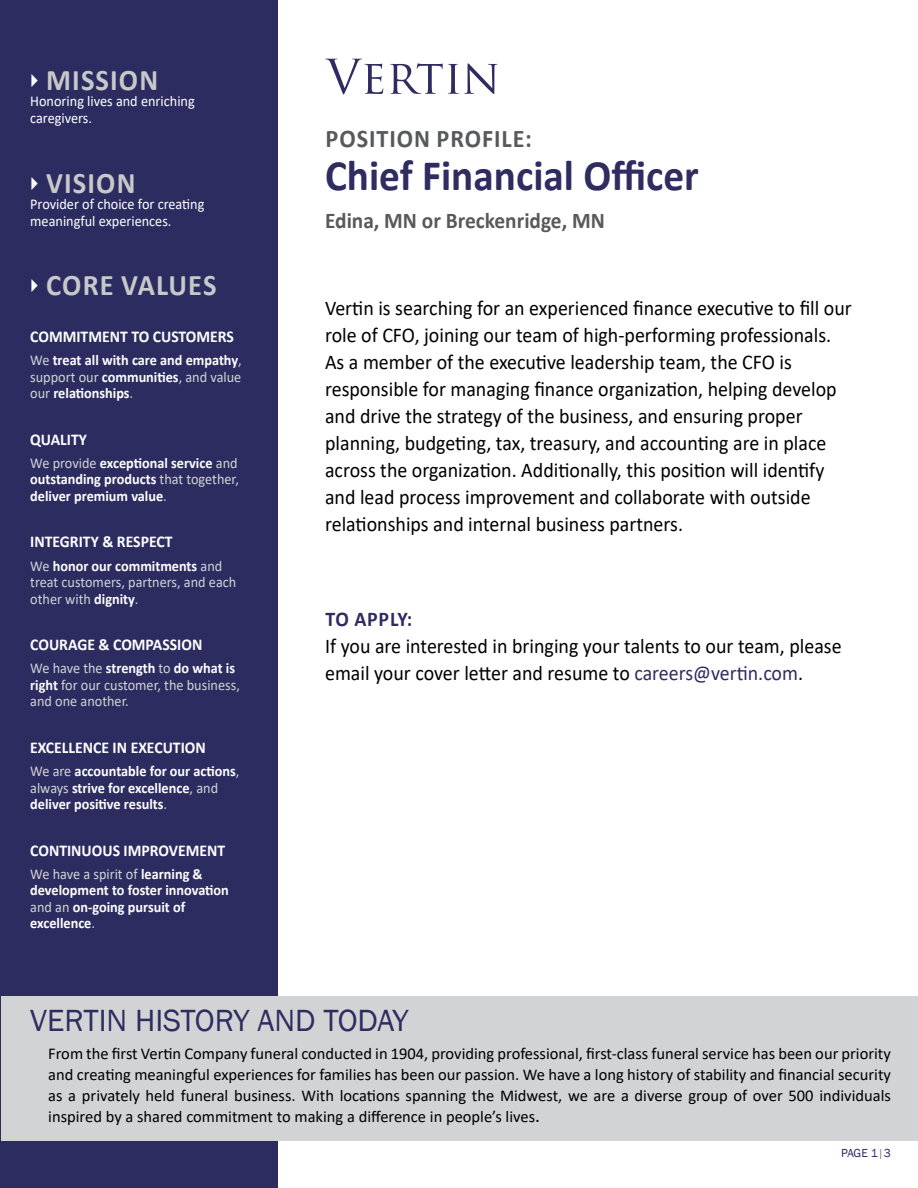
<style>
.page{position:relative;width:918px;height:1188px;background:#fff}
.page>*{position:absolute;margin:0;border:0;box-sizing:border-box;transform-origin:0 0}
.t1{font:700 43.5px "Calibri";color:#2e2c61;scale:.95 1}
.t2{font:31.5px "Franklin Gothic";color:#2e2c61}
.t3{font:700 30px "Calibri";letter-spacing:.04em;color:#c7c8ca;scale:.95 1}
.t4{font:700 25.5px "Calibri";letter-spacing:.04em;color:#58595b;scale:.95 1}
.t5{font:700 22.5px "Calibri";color:#58595b;scale:.95 1}
.t6{font:21px/27px "Calibri";color:#000;scale:.95 1}
.t7{font:700 21px "Calibri";letter-spacing:.04em;color:#2e2c61;scale:.95 1}
.t8{font:16.5px/21px "Calibri";color:#000;text-align:justify}
.t9{font:700 16.5px "Calibri";color:#fff;scale:.95 1}
.t10{font:700 15px/16.5px "Calibri";color:#fff;text-align:justify;scale:.95 1}
.t11{font:15px/16.5px "Calibri";color:#d1d3d4;scale:.95 1}
.t12{font:15px/16.5px "Calibri";color:#fff;scale:.95 1}
.t13{font:12px "Franklin Gothic";color:#2e2c61}
.s1{font-weight:400;color:#d1d3d4}
.s2{font-weight:700;color:#fff}
.s3{color:#2e2c61}
.s4{font-size:19.5px}
.s5{color:#808285}
</style>
<div class="page">
<div style="left:0;top:0;width:278px;height:1188px;background:#2d2c61"></div>
<div style="left:2px;top:996px;width:916px;height:144px;background:#d1d3d4"></div>
<svg style="left:325px;top:59px;width:58px;height:35px"></svg>
<svg style="left:390px;top:63px;width:107px;height:31px"></svg>
<h3 class="t3" style="left:46px;top:59px;width:119px">MISSION</h3>
<p class="t12" style="left:30px;top:93px;width:175px">Honoring lives and enriching caregivers.</p>
<h3 class="t3" style="left:46px;top:161px;width:95px">VISION</h3>
<p class="t12" style="left:30px;top:196px;width:185px">Provider of choice for creating meaningful experiences.</p>
<h3 class="t3" style="left:46px;top:264px;width:181px">CORE VALUES</h3>
<p class="t9" style="left:30px;top:325px;width:216px">COMMITMENT TO CUSTOMERS</p>
<p class="t10" style="left:30px;top:352px;width:224px"><span class="s1">We</span> treat all with care and empathy<span class="s1">, support our</span> communities<span class="s1">, and value our</span> relationships<span class="s1">.</span></p>
<p class="t9" style="left:30px;top:427px;width:61px">QUALITY</p>
<p class="t10" style="left:30px;top:454px;width:221px"><span class="s1">We provide</span> exceptional service <span class="s1">and </span>outstanding products <span class="s1">that together, </span>deliver premium value<span class="s1">.</span></p>
<p class="t9" style="left:30px;top:530px;width:151px">INTEGRITY &amp; RESPECT</p>
<p class="t11" style="left:30px;top:557px;width:218px">We <span class="s2">honor our commitments</span> and treat customers, partners, and each other with <span class="s2">dignity</span>.</p>
<p class="t9" style="left:30px;top:633px;width:183px">COURAGE &amp; COMPASSION</p>
<p class="t11" style="left:30px;top:660px;width:222px">We have the <span class="s2">strength</span> to <span class="s2">do what is right</span> for our customer, the business, and one another.</p>
<p class="t9" style="left:30px;top:736px;width:186px">EXCELLENCE IN EXECUTION</p>
<p class="t10" style="left:30px;top:763px;width:222px;text-align:left"><span class="s1">We are</span> accountable for our actions<span class="s1">, always</span> strive for excellence<span class="s1">, and </span>deliver positive results<span class="s1">.</span></p>
<p class="t9" style="left:30px;top:838px;width:207px">CONTINUOUS IMPROVEMENT</p>
<p class="t10" style="left:30px;top:865px;width:211px;text-align:left"><span class="s1">We have a spirit of</span> learning &amp; development to foster innovation <span class="s1">and an</span> on-going pursuit of excellence<span class="s1">.</span></p>
<p class="t4" style="left:326px;top:120px;width:219px">POSITION PROFILE:</p>
<h1 class="t1" style="left:325px;top:145px;width:395px">Chief Financial Officer</h1>
<p class="t5" style="left:325px;top:204px;width:296px">Edina, MN or Breckenridge, MN</p>
<p class="t6" style="left:325px;top:294px;width:556px">Vertin is searching for an experienced finance executive to fill our role of CFO, joining our team of high-performing professionals.<br>As a member of the executive leadership team, the CFO is responsible for managing finance organization, helping develop and drive the strategy of the business, and ensuring proper planning, budgeting, tax, treasury, and accounting are in place across the organization. Additionally, this position will identify and lead process improvement and collaborate with outside relationships and internal business partners.</p>
<p class="t7" style="left:325px;top:604px;width:93px">TO APPLY:</p>
<p class="t6" style="left:325px;top:632px;width:545px">If you are interested in bringing your talents to our team, please email your cover letter and resume to <span class="s3">careers@vertin.com</span>.</p>
<h2 class="t2" style="left:30px;top:1001px;width:380px">VERTIN HISTORY AND TODAY</h2>
<p class="t8" style="left:48px;top:1042px;width:844px">From the first Vertin Company funeral conducted in 1904, providing professional, first-class funeral service has been our priority and creating meaningful experiences for families has been our passion. We have a long history of stability and financial security as a privately held funeral business. With locations spanning the Midwest, we are a diverse group of over 500 individuals inspired by a shared commitment to making a difference in people’s lives<span class="s4">.</span></p>
<p class="t13" style="left:841px;top:1146px;width:51px">PAGE 1<span class="s5">|</span>3</p>
</div>
